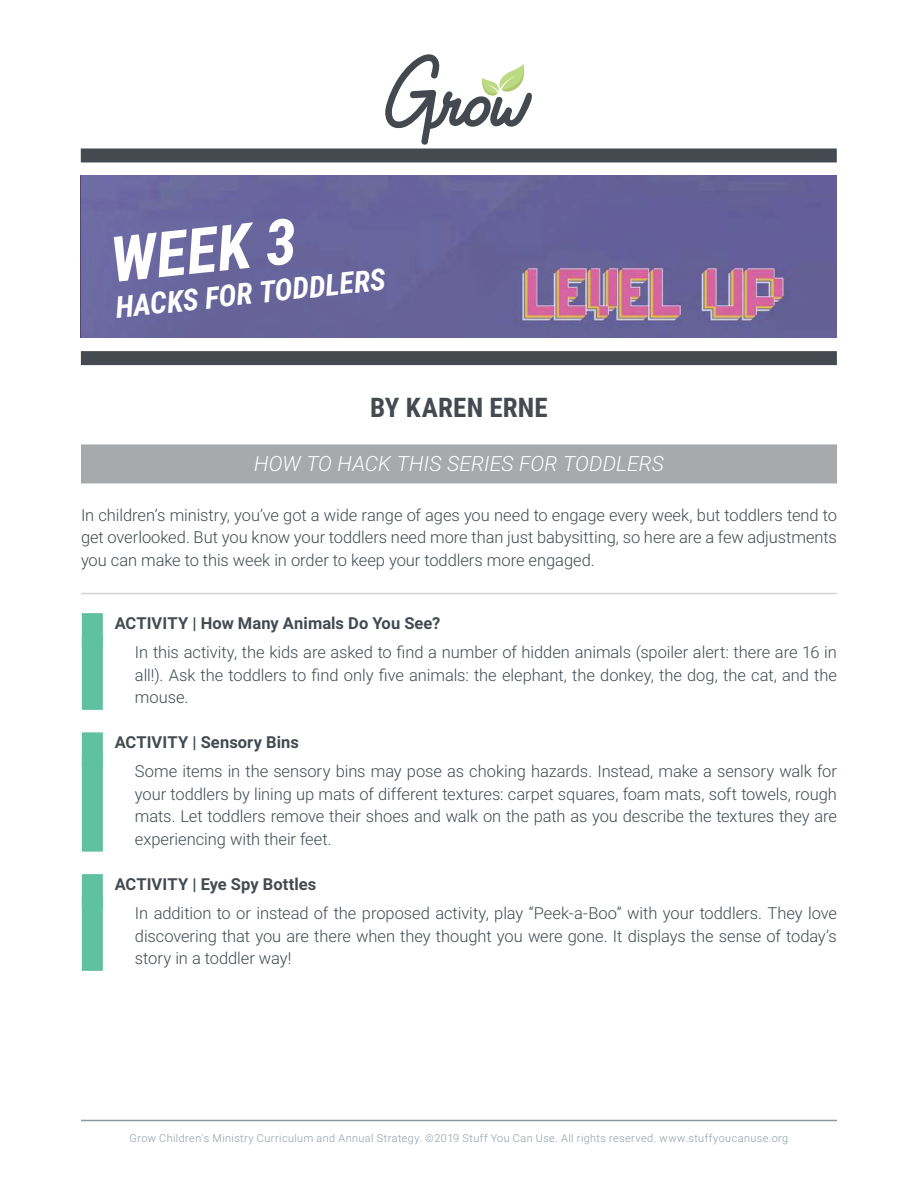
<style>
.page{position:relative;width:918px;height:1188px;background:#fff}
.page>*{position:absolute;margin:0;border:0;box-sizing:border-box;transform-origin:0 0}
.t1{font:italic 700 63px "Roboto Condensed";color:#fff}
.t2{font:italic 700 30px "Roboto Condensed";color:#fff}
.t3{font:700 27px "Roboto Condensed";letter-spacing:.005em;color:#454a51}
.t4{font:italic 300 21px "Roboto";letter-spacing:.005em;color:#fff}
.t5{font:300 16.5px/22.5px "Roboto";letter-spacing:-.005em;color:#424950;text-align:justify}
.t6{font:300 16.5px/22.5px "Roboto";color:#42494f;text-align:justify}
.t7{font:700 16.5px "Roboto";letter-spacing:.005em;color:#454a50}
.t8{font:300 10.8px "Roboto";letter-spacing:.04em;color:#8e99a5}
</style>
<div class="page">
<div style="left:81px;top:148px;width:756px;height:14px;background:#454a50"></div>
<svg style="left:385px;top:54px;width:147px;height:91px"></svg>
<img style="left:81px;top:176px;width:756px;height:162px">
<div style="left:81px;top:351px;width:756px;height:14px;background:#454a50"></div>
<hr style="left:81px;top:1120px;width:756px;height:1px;background:#8c949d">
<div style="left:81px;top:444px;width:756px;height:39px;background:#a7a9ab"></div>
<hr style="left:81px;top:593px;width:756px;height:1px;background:#d3d4d3">
<div style="left:82px;top:613px;width:21px;height:33px;background:#5fc19f"></div>
<div style="left:82px;top:636px;width:21px;height:74px;background:#5fc19f"></div>
<div style="left:82px;top:732px;width:21px;height:34px;background:#5fc19f"></div>
<div style="left:82px;top:755px;width:21px;height:97px;background:#5fc19f"></div>
<div style="left:82px;top:874px;width:21px;height:33px;background:#5fc19f"></div>
<div style="left:82px;top:897px;width:21px;height:74px;background:#5fc19f"></div>
<h1 class="t1" style="left:107px;top:224px;width:188px;rotate:-6deg">WEEK 3</h1>
<h2 class="t2" style="left:114px;top:290px;width:273px;rotate:-6deg">HACKS FOR TODDLERS</h2>
<h3 class="t3" style="left:370px;top:398px;width:179px">BY KAREN ERNE</h3>
<p class="t4" style="left:254px;top:455px;width:412px">HOW TO HACK THIS SERIES FOR TODDLERS</p>
<p class="t6" style="left:81px;top:505px;width:757px">In children’s ministry, you’ve got a wide range of ages you need to engage every week, but toddlers tend to get overlooked. But you know your toddlers need more than just babysitting, so here are a few adjustments you can make to this week in order to keep your toddlers more engaged.</p>
<p class="t7" style="left:115px;top:616px;width:327px">ACTIVITY | How Many Animals Do You See?</p>
<p class="t5" style="left:135px;top:640px;width:704px">In this activity, the kids are asked to find a number of hidden animals (spoiler alert: there are 16 in all!). Ask the toddlers to find only five animals: the elephant, the donkey, the dog, the cat, and the mouse.</p>
<p class="t7" style="left:115px;top:736px;width:186px">ACTIVITY | Sensory Bins</p>
<p class="t5" style="left:135px;top:762px;width:704px">Some items in the sensory bins may pose as choking hazards. Instead, make a sensory walk for your toddlers by lining up mats of different textures: carpet squares, foam mats, soft towels, rough mats. Let toddlers remove their shoes and walk on the path as you describe the textures they are experiencing with their feet.</p>
<p class="t7" style="left:115px;top:877px;width:203px">ACTIVITY | Eye Spy Bottles</p>
<p class="t5" style="left:135px;top:903px;width:703px">In addition to or instead of the proposed activity, play “Peek-a-Boo” with your toddlers. They love discovering that you are there when they thought you were gone. It displays the sense of today’s story in a toddler way!</p>
<p class="t8" style="left:130px;top:1134px;width:660px">Grow Children's Ministry Curriculum and Annual Strategy. ©2019 Stuff You Can Use. All rights reserved. www.stuffyoucanuse.org</p>
</div>
